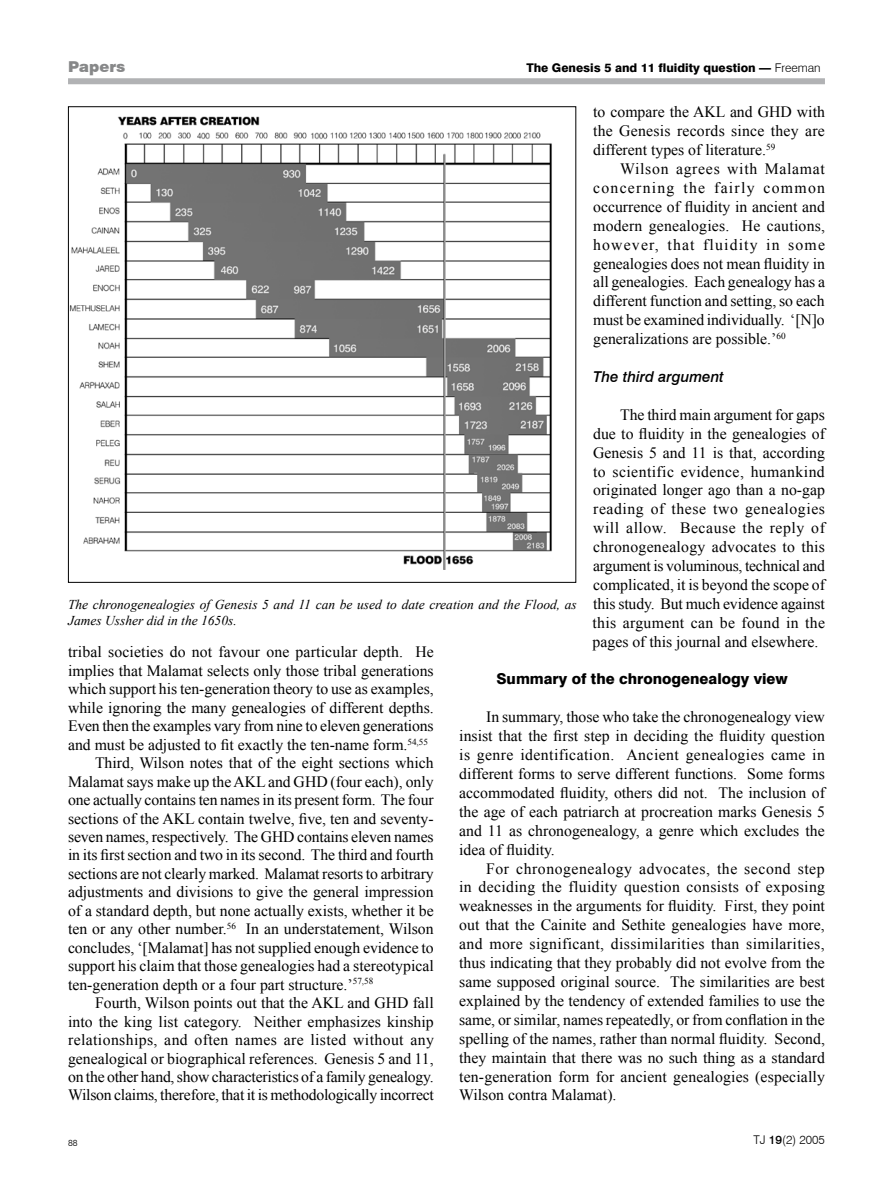
<style>
.page{position:relative;width:893px;height:1191px;background:#fff}
.page>*{position:absolute;margin:0;border:0;box-sizing:border-box;transform-origin:0 0}
.t1{font:15.75px/18.9px "Times New Roman";color:#000;text-align:justify}
.t2{font:15.75px "Times New Roman";letter-spacing:.025em;color:#000}
.t3{font:800 15px "Swiss 721 BT";color:#000}
.t4{font:italic 500 15px "Swiss 721 BT";color:#000}
.t5{font:900 15px "Swiss 721 BT";color:#878889}
.t6{font:italic 13.5px/16.2px "Times New Roman";color:#000}
.t7{font:800 12px "Swiss 721 BT";color:#000}
.t8{font:300 12px "Swiss 721 BT";color:#000}
.t9{font:300 9px "Swiss 721 BT";color:#000}
.s1{font-weight:300}
.s2{font-weight:500}
</style>
<div class="page">
<div style="left:68px;top:78px;width:757px;height:6px;background:#b1b2b4"></div>
<img style="left:70px;top:116px;width:482px;height:453px">
<p class="t5" style="left:68px;top:58px;width:59px">Papers</p>
<p class="t7" style="left:526px;top:60px;width:296px">The Genesis 5 and 11 fluidity question — <span class="s1">Freeman</span></p>
<p class="t1" style="left:593px;top:102px;width:233px">to compare the AKL and GHD with the Genesis records since they are different types of literature.<sup>59</sup></p>
<p class="t1" style="left:593px;top:159px;width:233px;text-indent:27px">Wilson agrees with Malamat concerning the fairly common occurrence of fluidity in ancient and modern genealogies. He cautions, however, that fluidity in some genealogies does not mean fluidity in all genealogies. Each genealogy has a different function and setting, so each must be examined individually. ‘[N]o generalizations are possible.’<sup>60</sup></p>
<p class="t4" style="left:593px;top:367px;width:132px">The third argument</p>
<p class="t1" style="left:593px;top:405px;width:234px;text-indent:28px">The third main argument for gaps due to fluidity in the genealogies of Genesis 5 and 11 is that, according to scientific evidence, humankind originated longer ago than a no-gap reading of these two genealogies will allow. Because the reply of chronogenealogy advocates to this argument is voluminous, technical and complicated, it is beyond the scope of this study. But much evidence against this argument can be found in the pages of this journal and elsewhere.</p>
<p class="t3" style="left:496px;top:670px;width:293px">Summary of the chronogenealogy view</p>
<p class="t1" style="left:459px;top:707px;width:367px;text-indent:27px">In summary, those who take the chronogenealogy view insist that the first step in deciding the fluidity question is genre identification. Ancient genealogies came in different forms to serve different functions. Some forms accommodated fluidity, others did not. The inclusion of the age of each patriarch at procreation marks Genesis 5 and 11 as chronogenealogy, a genre which excludes the idea of fluidity.</p>
<p class="t1" style="left:459px;top:858px;width:367px;text-indent:27px">For chronogenealogy advocates, the second step in deciding the fluidity question consists of exposing weaknesses in the arguments for fluidity. First, they point out that the Cainite and Sethite genealogies have more, and more significant, dissimilarities than similarities, thus indicating that they probably did not evolve from the same supposed original source. The similarities are best explained by the tendency of extended families to use the same, or similar, names repeatedly, or from conflation in the spelling of the names, rather than normal fluidity. Second, they maintain that there was no such thing as a standard ten-generation form for ancient genealogies (especially Wilson contra Malamat).</p>
<p class="t6" style="left:68px;top:596px;width:510px">The chronogenealogies of Genesis 5 and 11 can be used to date creation and the Flood, as<br>James Ussher did in the 1650s.</p>
<p class="t1" style="left:68px;top:642px;width:367px">tribal societies do not favour one particular depth. He</p>
<p class="t1" style="left:68px;top:661px;width:367px">implies that Malamat selects only those tribal generations</p>
<p class="t1" style="left:68px;top:679px;width:367px">which support his ten-generation theory to use as examples,</p>
<p class="t1" style="left:68px;top:698px;width:367px">while ignoring the many genealogies of different depths.</p>
<p class="t1" style="left:68px;top:716px;width:367px">Even then the examples vary from nine to eleven generations</p>
<p class="t1" style="left:68px;top:735px;width:362px">and must be adjusted to fit exactly the ten-name form.<sup>54,55</sup></p>
<p class="t1" style="left:95px;top:753px;width:340px">Third, Wilson notes that of the eight sections which</p>
<p class="t1" style="left:68px;top:771px;width:367px">Malamat says make up the AKL and GHD (four each), only</p>
<p class="t1" style="left:68px;top:790px;width:367px">one actually contains ten names in its present form. The four</p>
<p class="t1" style="left:68px;top:808px;width:367px">sections of the AKL contain twelve, five, ten and seventy-</p>
<p class="t1" style="left:68px;top:827px;width:367px">seven names, respectively. The GHD contains eleven names</p>
<p class="t1" style="left:68px;top:845px;width:367px">in its first section and two in its second. The third and fourth</p>
<p class="t1" style="left:68px;top:864px;width:367px">sections are not clearly marked. Malamat resorts to arbitrary</p>
<p class="t1" style="left:68px;top:882px;width:367px">adjustments and divisions to give the general impression</p>
<p class="t1" style="left:68px;top:901px;width:367px">of a standard depth, but none actually exists, whether it be</p>
<p class="t1" style="left:68px;top:919px;width:367px">ten or any other number.<sup>56</sup> In an understatement, Wilson</p>
<p class="t1" style="left:68px;top:937px;width:367px">concludes, ‘[Malamat] has not supplied enough evidence to</p>
<p class="t1" style="left:68px;top:956px;width:367px">support his claim that those genealogies had a stereotypical</p>
<p class="t1" style="left:68px;top:974px;width:307px">ten-generation depth or a four part structure.’<sup>57,58</sup></p>
<p class="t1" style="left:95px;top:993px;width:340px">Fourth, Wilson points out that the AKL and GHD fall</p>
<p class="t1" style="left:68px;top:1011px;width:367px">into the king list category. Neither emphasizes kinship</p>
<p class="t2" style="left:68px;top:1029px;width:367px">relationships, and often names are listed without any</p>
<p class="t1" style="left:68px;top:1048px;width:367px">genealogical or biographical references. Genesis 5 and 11,</p>
<p class="t1" style="left:68px;top:1067px;width:367px">on the other hand, show characteristics of a family genealogy.</p>
<p class="t1" style="left:68px;top:1085px;width:367px">Wilson claims, therefore, that it is methodologically incorrect</p>
<p class="t9" style="left:68px;top:1137px;width:11px">88</p>
<p class="t8" style="left:753px;top:1132px;width:73px">TJ <span class="s2">19</span>(2) 2005</p>
</div>
